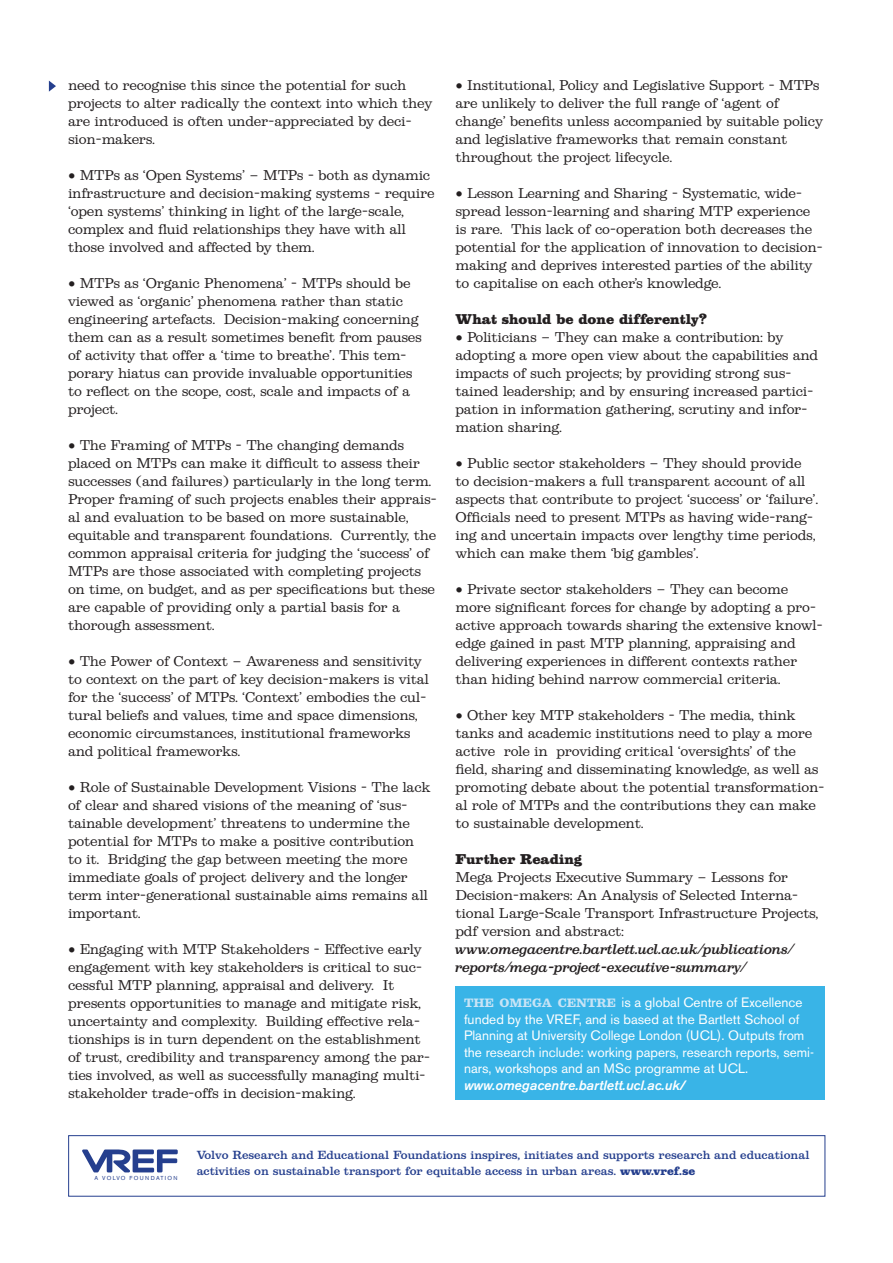
<style>
.page{position:relative;width:893px;height:1263px;background:#fff}
.page>*{position:absolute;margin:0;border:0;box-sizing:border-box;transform-origin:0 0}
.t1{font:13.5px/18px "Belizio";letter-spacing:-.015em;color:#231f20}
.ingress{font:13.5px/16.5px "Akzidenz Grotesk BE";color:#fff}
.t2{font:900 13.5px "Belizio";color:#231f20}
.bröd{font:500 11.25px/15.8px "Belizio";color:#253f8e}
.t3{font:5.7px "Akzidenz Grotesk BE";letter-spacing:.21em;color:#253f8e}
.s1{font-weight:500;font-style:italic}
.s2{font-family:"Belizio";font-weight:700;font-size:11.55px;color:#c8e4f6}
.s3{font-weight:900}
</style>
<div class="page">
<div style="left:455px;top:986px;width:370px;height:114px;background:#39b4e7"></div>
<svg style="left:49px;top:81px;width:7px;height:11px"></svg>
<div style="left:68px;top:1135px;width:757px;height:61px;border:1px solid #253f8e"></div>
<svg style="left:82px;top:1149px;width:96px;height:23px"></svg>
<p class="t1" style="left:68px;top:76px;width:366px">need to recognise this since the potential for such projects to alter radically the context into which they are introduced is often under-appreciated by deci&shy;sion-makers.</p>
<p class="t1" style="left:68px;top:166px;width:368px">• MTPs as ‘Open Systems’ – MTPs - both as dynamic infrastructure and decision-making systems - require ‘open systems’ thinking in light of the large-scale, complex and fluid relationships they have with all those involved and affected by them.</p>
<p class="t1" style="left:68px;top:274px;width:355px">• MTPs as ‘Organic Phenomena’ - MTPs should be viewed as ‘organic’ phenomena rather than static engineering artefacts. Decision-making concerning them can as a result sometimes benefit from pauses of activity that offer a ‘time to breathe’. This tem&shy;porary hiatus can provide invaluable opportunities to reflect on the scope, cost, scale and impacts of a project.</p>
<p class="t1" style="left:68px;top:436px;width:371px">• The Framing of MTPs - The changing demands placed on MTPs can make it difficult to assess their successes (and failures) particularly in the long term.<br>Proper framing of such projects enables their apprais&shy;al and evaluation to be based on more sustainable, equitable and transparent foundations. Currently, the common appraisal criteria for judging the ‘success’ of MTPs are those associated with completing projects on time, on budget, and as per specifications but these are capable of providing only a partial basis for a thorough assessment.</p>
<p class="t1" style="left:68px;top:652px;width:363px">• The Power of Context – Awareness and sensitivity to context on the part of key decision-makers is vital for the ‘success’ of MTPs. ‘Context’ embodies the cul&shy;tural beliefs and values, time and space dimensions, economic circumstances, institutional frameworks and political frameworks.</p>
<p class="t1" style="left:68px;top:778px;width:364px">• Role of Sustainable Development Visions - The lack of clear and shared visions of the meaning of ‘sus&shy;tainable development’ threatens to undermine the potential for MTPs to make a positive contribution to it. Bridging the gap between meeting the more immediate goals of project delivery and the longer term inter-generational sustainable aims remains all important.</p>
<p class="t1" style="left:68px;top:940px;width:364px">• Engaging with MTP Stakeholders - Effective early engagement with key stakeholders is critical to suc&shy;cessful MTP planning, appraisal and delivery. It presents opportunities to manage and mitigate risk, uncertainty and complexity. Building effective rela&shy;tionships is in turn dependent on the establishment of trust, credibility and transparency among the par&shy;ties involved, as well as successfully managing multi&shy;stakeholder trade-offs in decision-making.</p>
<p class="t1" style="left:455px;top:76px;width:369px">• Institutional, Policy and Legislative Support - MTPs are unlikely to deliver the full range of ‘agent of change’ benefits unless accompanied by suitable policy and legislative frameworks that remain constant throughout the project lifecycle.</p>
<p class="t1" style="left:455px;top:184px;width:369px">• Lesson Learning and Sharing - Systematic, wide&shy;spread lesson-learning and sharing MTP experience is rare. This lack of co-operation both decreases the potential for the application of innovation to decision&shy;making and deprives interested parties of the ability to capitalise on each other’s knowledge.</p>
<p class="t2" style="left:455px;top:311px;width:254px">What should be done differently?</p>
<p class="t1" style="left:455px;top:328px;width:364px">• Politicians – They can make a contribution: by adopting a more open view about the capabilities and impacts of such projects; by providing strong sus&shy;tained leadership; and by ensuring increased partici&shy;pation in information gathering, scrutiny and infor&shy;mation sharing.</p>
<p class="t1" style="left:455px;top:454px;width:364px">• Public sector stakeholders – They should provide to decision-makers a full transparent account of all aspects that contribute to project ‘success’ or ‘failure’.<br>Officials need to present MTPs as having wide-rang&shy;ing and uncertain impacts over lengthy time periods, which can make them ‘big gambles’.</p>
<p class="t1" style="left:455px;top:580px;width:369px">• Private sector stakeholders – They can become more significant forces for change by adopting a pro&shy;active approach towards sharing the extensive knowl&shy;edge gained in past MTP planning, appraising and delivering experiences in different contexts rather than hiding behind narrow commercial criteria.</p>
<p class="t1" style="left:455px;top:706px;width:371px">• Other key MTP stakeholders - The media, think tanks and academic institutions need to play a more active role in providing critical ‘oversights’ of the field, sharing and disseminating knowledge, as well as promoting debate about the potential transformation&shy;al role of MTPs and the contributions they can make to sustainable development.</p>
<p class="t2" style="left:455px;top:851px;width:129px">Further Reading</p>
<p class="t1" style="left:455px;top:868px;width:364px">Mega Projects Executive Summary – Lessons for Decision-makers: An Analysis of Selected Interna&shy;tional Large-Scale Transport Infrastructure Projects, pdf version and abstract: <span class="s1">www.omegacentre.bartlett.ucl.ac.uk/publications/ reports/mega-project-executive-summary/</span></p>
<p class="ingress" style="left:464px;top:994px;width:351px"><span class="s2">THE OMEGA CENTRE</span> is a global Centre of Excellence funded by the VREF, and is based at the Bartlett School of Planning at University College London (UCL). Outputs from the research include: working papers, research reports, semi&shy;nars, workshops and an MSc programme at UCL. <span class="s1">www.omegacentre.bartlett.ucl.ac.uk/</span></p>
<p class="t3" style="left:95px;top:1175px;width:84px">A VOLVO FOUNDATION</p>
<p class="bröd" style="left:197px;top:1147px;width:614px">Volvo Research and Educational Foundations inspires, initiates and supports research and educational activities on sustainable transport for equitable access in urban areas. <span class="s3">www.vref.se</span></p>
</div>
